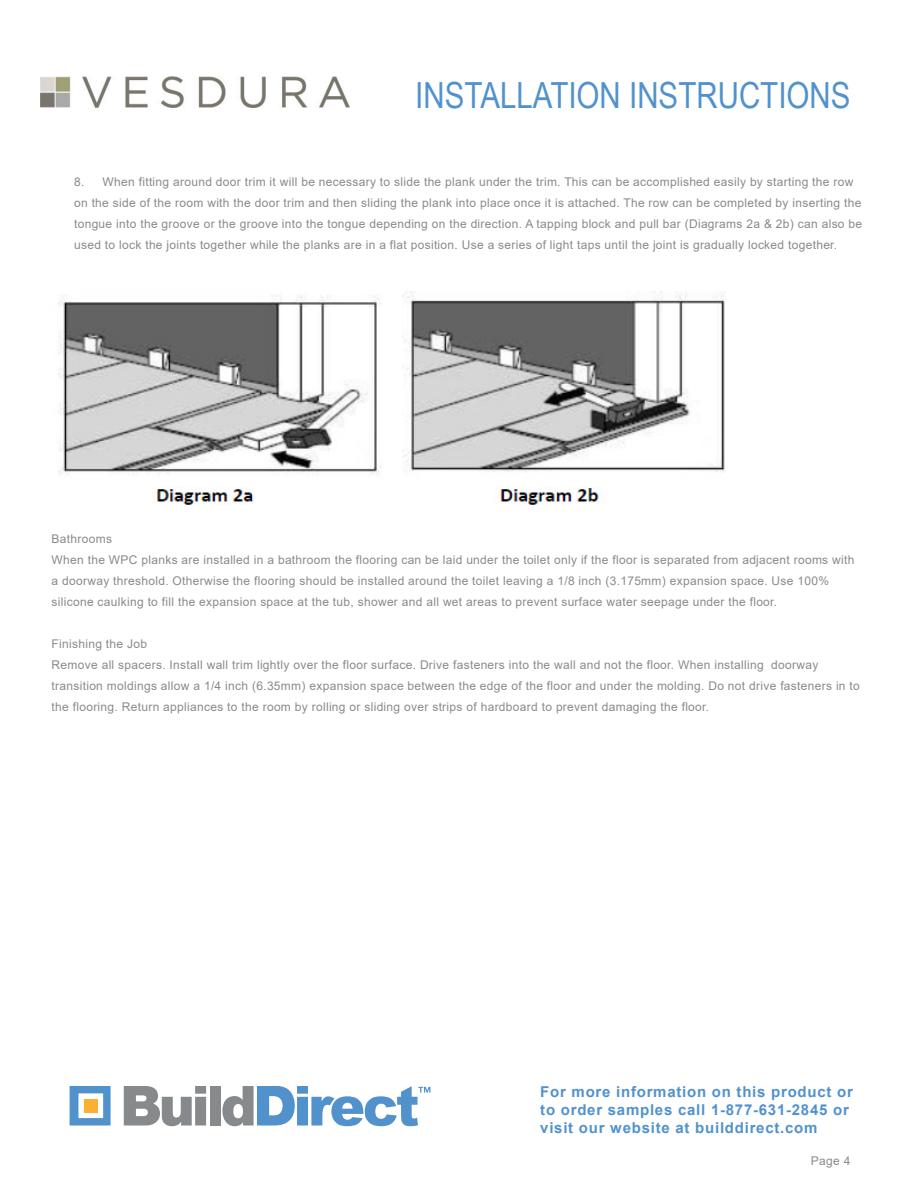
<style>
.page{position:relative;width:918px;height:1188px;background:#fff}
.page>*{position:absolute;margin:0;border:0;box-sizing:border-box;transform-origin:0 0}
.t1{font:36px "Arial Narrow";color:#5192cd}
.t2{font:700 15px/18px "Arial";letter-spacing:.05em;color:#5192cd}
.t3{font:12px/21px "Arial";letter-spacing:.025em;color:#878a8c}
</style>
<div class="page">
<svg style="left:124px;top:1086px;width:82px;height:40px"></svg>
<div style="left:210px;top:1086px;width:10px;height:40px;background:#878a8c"></div>
<svg style="left:222px;top:1086px;width:208px;height:40px"></svg>
<svg style="left:70px;top:1086px;width:41px;height:40px"></svg>
<div style="left:84px;top:1099px;width:13px;height:13px;background:#fab033"></div>
<img style="left:40px;top:77px;width:310px;height:31px">
<img style="left:58px;top:291px;width:667px;height:214px">
<h1 class="t1" style="left:415px;top:69px;width:437px">INSTALLATION INSTRUCTIONS</h1>
<p class="t3" style="left:74px;top:171px;width:790px">8. When fitting around door trim it will be necessary to slide the plank under the trim. This can be accomplished easily by starting the row on the side of the room with the door trim and then sliding the plank into place once it is attached. The row can be completed by inserting the tongue into the groove or the groove into the tongue depending on the direction. A tapping block and pull bar (Diagrams 2a &amp; 2b) can also be used to lock the joints together while the planks are in a flat position. Use a series of light taps until the joint is gradually locked together.</p>
<p class="t3" style="left:52px;top:528px;width:62px">Bathrooms</p>
<p class="t3" style="left:52px;top:549px;width:804px">When the WPC planks are installed in a bathroom the flooring can be laid under the toilet only if the floor is separated from adjacent rooms with a doorway threshold. Otherwise the flooring should be installed around the toilet leaving a 1/8 inch (3.175mm) expansion space. Use 100% silicone caulking to fill the expansion space at the tub, shower and all wet areas to prevent surface water seepage under the floor.</p>
<p class="t3" style="left:52px;top:633px;width:97px">Finishing the Job</p>
<p class="t3" style="left:52px;top:654px;width:810px">Remove all spacers. Install wall trim lightly over the floor surface. Drive fasteners into the wall and not the floor. When installing doorway transition moldings allow a 1/4 inch (6.35mm) expansion space between the edge of the floor and under the molding. Do not drive fasteners in to the flooring. Return appliances to the room by rolling or sliding over strips of hardboard to prevent damaging the floor.</p>
<p class="t2" style="left:540px;top:1083px;width:314px">For more information on this product or to order samples call 1-877-631-2845 or visit our website at builddirect.com</p>
<p class="t3" style="left:811px;top:1150px;width:41px">Page 4</p>
</div>
